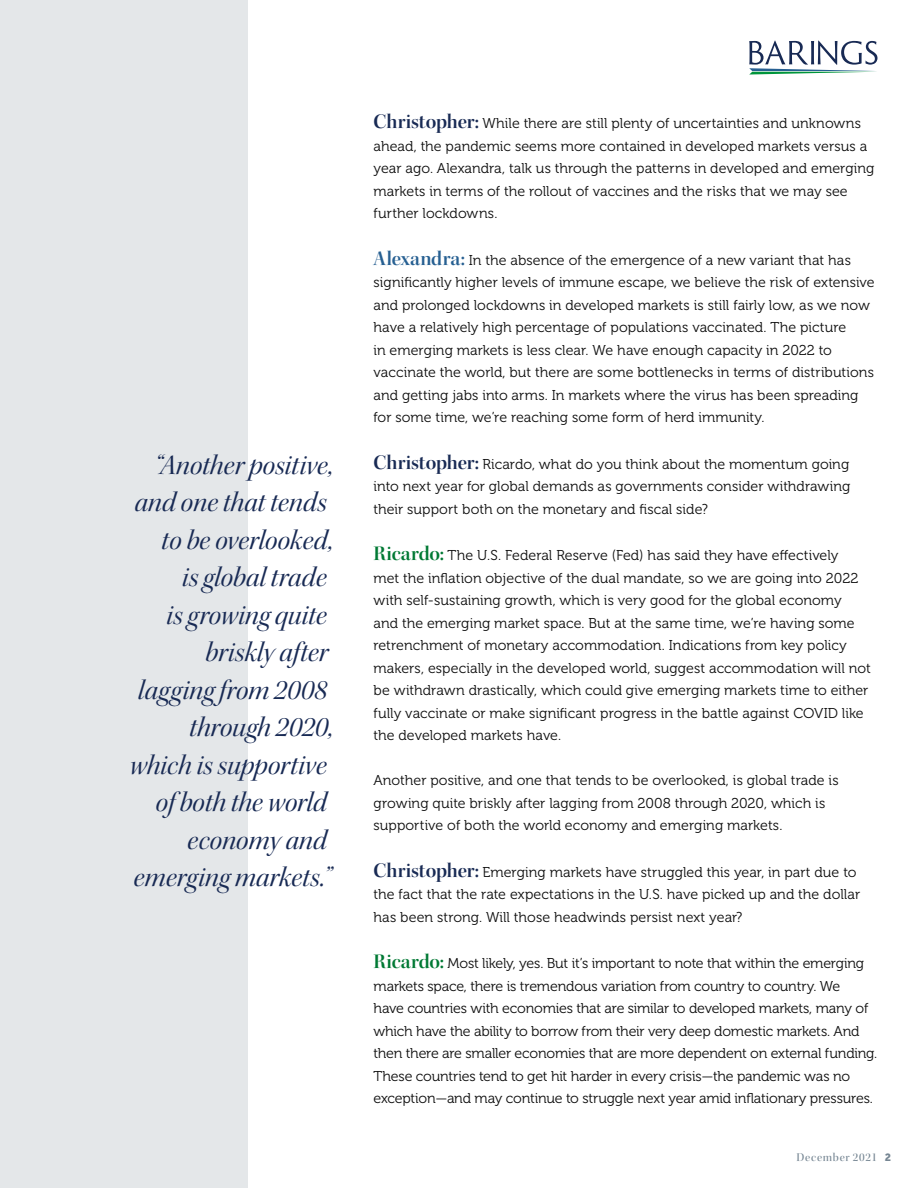
<style>
.page{position:relative;width:918px;height:1188px;background:#fff}
.page>*{position:absolute;margin:0;border:0;box-sizing:border-box;transform-origin:0 0}
.t1{font:28.5px/37.5px "Kepler Std It Disp";color:#182a54;text-align:right}
.t2{font:14.25px/22.5px "Museo 300";color:#0d0d0d}
.t3{font:12px "Kepler Std Medium Disp";letter-spacing:.065em;color:#768693}
.s1{font-family:"Kepler Std Semibold Disp";font-size:21px;color:#182a54}
.s2{font-family:"Kepler Std Semibold Disp";font-size:21px;color:#276092}
.s3{font-family:"Kepler Std Semibold Disp";font-size:21px;color:#007934}
.s4{font-family:"Museo Sans 900";font-size:10.5px}
</style>
<div class="page">
<svg style="left:749px;top:40px;width:129px;height:35px"></svg>
<div style="left:0;top:0;width:248px;height:1188px;background:#e4e7e9"></div>
<h1 class="t1" style="left:130px;top:446px;width:205px">“Another positive, and one that tends to be overlooked,<br>is global trade<br>is growing quite briskly after lagging from 2008 through 2020, which is supportive of both the world economy and emerging markets.”</h1>
<p class="t2" style="left:373px;top:112px;width:503px"><span class="s1">Christopher:</span> While there are still plenty of uncertainties and unknowns ahead, the pandemic seems more contained in developed markets versus a year ago. Alexandra, talk us through the patterns in developed and emerging markets in terms of the rollout of vaccines and the risks that we may see further lockdowns.</p>
<p class="t2" style="left:373px;top:249px;width:503px"><span class="s2">Alexandra:</span> In the absence of the emergence of a new variant that has significantly higher levels of immune escape, we believe the risk of extensive and prolonged lockdowns in developed markets is still fairly low, as we now have a relatively high percentage of populations vaccinated. The picture<br>in emerging markets is less clear. We have enough capacity in 2022 to vaccinate the world, but there are some bottlenecks in terms of distributions and getting jabs into arms. In markets where the virus has been spreading for some time, we’re reaching some form of herd immunity.</p>
<p class="t2" style="left:373px;top:453px;width:479px;text-align:justify"><span class="s1">Christopher:</span> Ricardo, what do you think about the momentum going into next year for global demands as governments consider withdrawing their support both on the monetary and fiscal side?</p>
<p class="t2" style="left:374px;top:544px;width:499px"><span class="s3">Ricardo:</span> The U.S. Federal Reserve (Fed) has said they have effectively<br>met the inflation objective of the dual mandate, so we are going into 2022 with self-sustaining growth, which is very good for the global economy<br>and the emerging market space. But at the same time, we’re having some retrenchment of monetary accommodation. Indications from key policy makers, especially in the developed world, suggest accommodation will not be withdrawn drastically, which could give emerging markets time to either fully vaccinate or make significant progress in the battle against COVID like the developed markets have.</p>
<p class="t2" style="left:374px;top:769px;width:467px">Another positive, and one that tends to be overlooked, is global trade is growing quite briskly after lagging from 2008 through 2020, which is supportive of both the world economy and emerging markets.</p>
<p class="t2" style="left:373px;top:861px;width:488px"><span class="s1">Christopher:</span> Emerging markets have struggled this year, in part due to the fact that the rate expectations in the U.S. have picked up and the dollar has been strong. Will those headwinds persist next year?</p>
<p class="t2" style="left:374px;top:952px;width:505px"><span class="s3">Ricardo:</span> Most likely, yes. But it’s important to note that within the emerging markets space, there is tremendous variation from country to country. We<br>have countries with economies that are similar to developed markets, many of which have the ability to borrow from their very deep domestic markets. And then there are smaller economies that are more dependent on external funding.<br>These countries tend to get hit harder in every crisis—the pandemic was no exception—and may continue to struggle next year amid inflationary pressures.</p>
<p class="t3" style="left:797px;top:1150px;width:96px">December 2021 <span class="s4">2</span></p>
</div>
